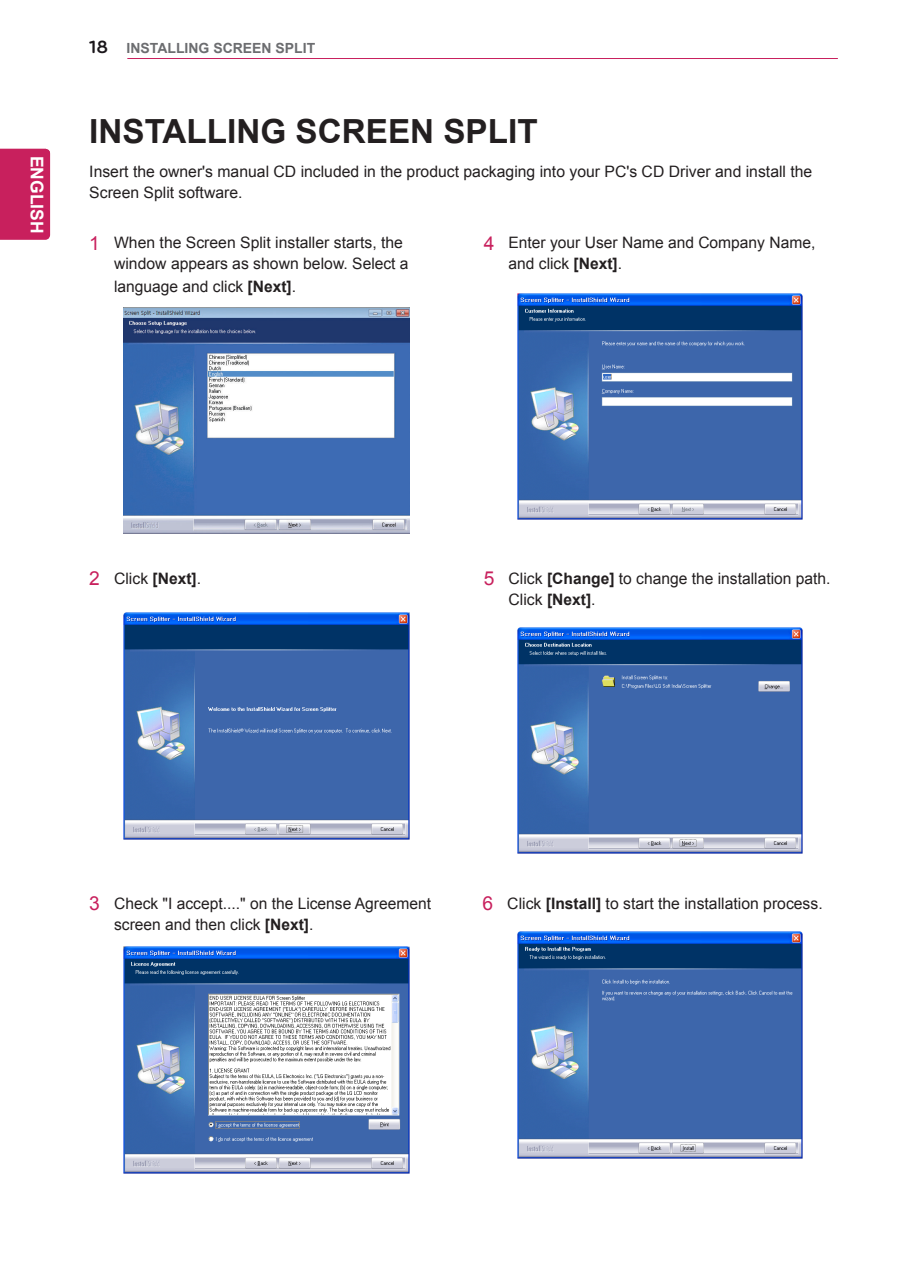
<style>
.page{position:relative;width:903px;height:1275px;background:#fff}
.page>*{position:absolute;margin:0;border:0;box-sizing:border-box;transform-origin:0 0}
.Chapter{font:700 33.25px "Arial";color:#231f20}
.t1{font:21px "Bryant LG";color:#fff}
.t2{font:700 18.38px "Bryant LG";color:#1a161a}
.t3{font:700 17.5px "Arial";color:#fff}
._1-Body{font:15.75px/21px "Arial";color:#231f20}
.Body{font:15.75px/21px "Arial";color:#231f20}
.t4{font:700 14px "Arial";color:#6c6d70}
.s1{font-size:19.25px;color:#c8205d}
.s2{font-weight:700}
</style>
<div class="page">
<hr style="left:127px;top:58px;width:711px;height:1px;background:#c8205d">
<div style="left:0;top:149px;width:50px;height:91px;background:#c8205d"></div>
<img style="left:124px;top:308px;width:285px;height:226px">
<img style="left:517px;top:293px;width:286px;height:227px">
<img style="left:517px;top:628px;width:286px;height:226px">
<img style="left:517px;top:932px;width:286px;height:226px">
<img style="left:124px;top:613px;width:285px;height:226px">
<img style="left:124px;top:947px;width:285px;height:226px">
<p class="t3" style="left:49px;top:156px;width:79px;rotate:90deg">ENGLISH</p>
<p class="t1" style="left:47px;top:173px;width:44px;rotate:90deg">ENG</p>
<p class="t2" style="left:89px;top:36px;width:20px">18</p>
<p class="t4" style="left:126px;top:39px;width:190px">INSTALLING SCREEN SPLIT</p>
<p class="Chapter" style="left:89px;top:110px;width:450px">INSTALLING SCREEN SPLIT</p>
<p class="Body" style="left:89px;top:161px;width:724px">Insert the owner's manual CD included in the product packaging into your PC's CD Driver and install the<br>Screen Split software.</p>
<p class="_1-Body" style="left:114px;top:232px;width:296px;text-indent:-25px"><span class="s1">1</span> When the Screen Split installer starts, the window appears as shown below. Select a</p>
<p class="_1-Body" style="left:114px;top:276px;width:184px">language and click <span class="s2">[Next]</span>.</p>
<p class="_1-Body" style="left:508px;top:232px;width:308px;text-indent:-25px"><span class="s1">4</span> Enter your User Name and Company Name, and click <span class="s2">[Next]</span>.</p>
<p class="_1-Body" style="left:89px;top:568px;width:113px"><span class="s1">2</span> Click <span class="s2">[Next]</span>.</p>
<p class="_1-Body" style="left:508px;top:568px;width:323px;text-indent:-25px"><span class="s1">5</span> Click <span class="s2">[Change]</span> to change the installation path.<br>Click <span class="s2">[Next]</span>.</p>
<p class="_1-Body" style="left:114px;top:893px;width:319px;text-indent:-25px"><span class="s1">3</span> Check "I accept...." on the License Agreement screen and then click <span class="s2">[Next]</span>.</p>
<p class="_1-Body" style="left:482px;top:893px;width:342px"><span class="s1">6</span> Click <span class="s2">[Install]</span> to start the installation process.</p>
</div>
